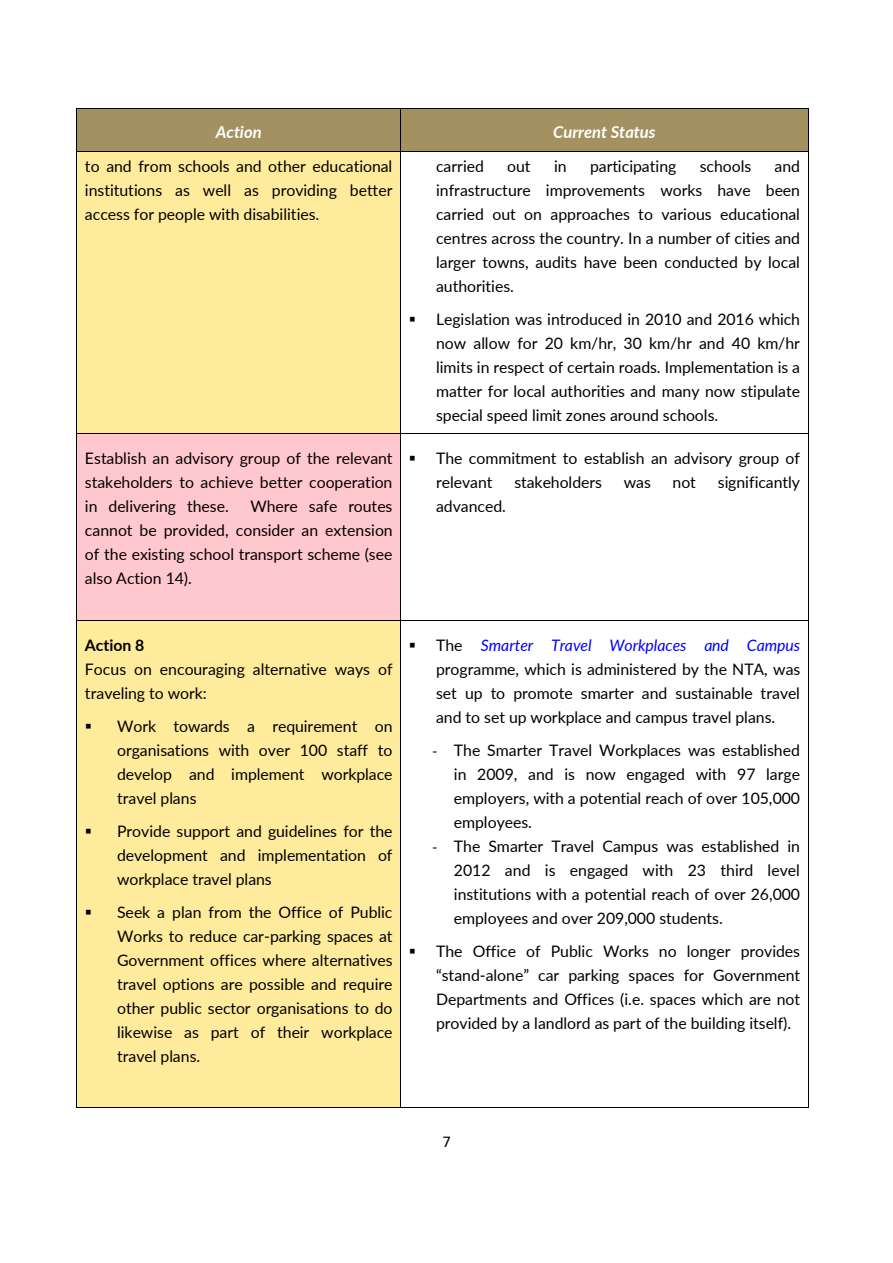
<style>
.page{position:relative;width:893px;height:1263px;background:#fff}
.page>*{position:absolute;margin:0;border:0;box-sizing:border-box;transform-origin:0 0}
.t1{font:italic 700 16.5px "Lato";color:#fff}
.t2{font:16.5px "Calibri";color:#000}
.t3{font:15.9px/24px "Lato";color:#000;text-align:justify}
.t4{font:700 15.9px "Lato";color:#000}
.s1{font-style:italic;color:#00f}
.s2{font-family:"Calibri"}
</style>
<div class="page">
<div style="left:77px;top:109px;width:323px;height:42px;background:#a39161"></div>
<div style="left:401px;top:109px;width:407px;height:42px;background:#a39161"></div>
<hr style="left:77px;top:108px;width:323px;height:1px;background:#000">
<hr style="left:401px;top:108px;width:407px;height:1px;background:#000">
<hr style="left:76px;top:109px;width:1px;height:42px;background:#000">
<hr style="left:400px;top:109px;width:1px;height:42px;background:#000">
<hr style="left:808px;top:109px;width:1px;height:42px;background:#000">
<div style="left:77px;top:152px;width:323px;height:282px;background:#ffeb9c"></div>
<hr style="left:77px;top:151px;width:323px;height:1px;background:#000">
<hr style="left:401px;top:151px;width:407px;height:1px;background:#000">
<hr style="left:76px;top:152px;width:1px;height:282px;background:#000">
<hr style="left:400px;top:152px;width:1px;height:282px;background:#000">
<hr style="left:808px;top:152px;width:1px;height:282px;background:#000">
<div style="left:77px;top:434px;width:323px;height:186px;background:#ffc7ce"></div>
<hr style="left:77px;top:434px;width:323px;height:1px;background:#000">
<hr style="left:401px;top:434px;width:407px;height:1px;background:#000">
<hr style="left:76px;top:434px;width:1px;height:186px;background:#000">
<hr style="left:400px;top:434px;width:1px;height:186px;background:#000">
<hr style="left:808px;top:434px;width:1px;height:186px;background:#000">
<div style="left:77px;top:621px;width:323px;height:486px;background:#ffeb9c"></div>
<hr style="left:77px;top:620px;width:323px;height:1px;background:#000">
<hr style="left:401px;top:620px;width:407px;height:1px;background:#000">
<hr style="left:76px;top:621px;width:1px;height:486px;background:#000">
<hr style="left:77px;top:1107px;width:323px;height:1px;background:#000">
<hr style="left:400px;top:621px;width:1px;height:486px;background:#000">
<hr style="left:401px;top:1107px;width:407px;height:1px;background:#000">
<hr style="left:808px;top:621px;width:1px;height:486px;background:#000">
<p class="t1" style="left:216px;top:122px;width:48px">Action</p>
<p class="t1" style="left:553px;top:122px;width:104px">Current Status</p>
<p class="t3" style="left:85px;top:154px;width:309px">to and from schools and other educational institutions as well as providing better access for people with disabilities.</p>
<p class="t3" style="left:436px;top:154px;width:49px">carried</p>
<p class="t3" style="left:507px;top:154px;width:25px">out</p>
<p class="t3" style="left:554px;top:154px;width:14px">in</p>
<p class="t3" style="left:590px;top:154px;width:88px">participating</p>
<p class="t3" style="left:700px;top:154px;width:53px">schools</p>
<p class="t3" style="left:436px;top:154px;width:366px;text-indent:338px">and infrastructure improvements works have been carried out on approaches to various educational centres across the country. In a number of cities and larger towns, audits have been conducted by local authorities.</p>
<p class="t3" style="left:436px;top:307px;width:366px;text-indent:-27px">▪ Legislation was introduced in 2010 and 2016 which now allow for 20 km/hr, 30 km/hr and 40 km/hr limits in respect of certain roads. Implementation is a matter for local authorities and many now stipulate special speed limit zones around schools.</p>
<p class="t3" style="left:85px;top:446px;width:309px">Establish an advisory group of the relevant stakeholders to achieve better cooperation in delivering these.</p>
<p class="t3" style="left:85px;top:494px;width:309px;text-indent:166px">Where safe routes cannot be provided, consider an extension of the existing school transport scheme (see also Action 14).</p>
<p class="t3" style="left:436px;top:446px;width:365px;text-indent:-27px">▪ The commitment to establish an advisory group of relevant</p>
<p class="t3" style="left:514px;top:470px;width:89px">stakeholders</p>
<p class="t3" style="left:624px;top:470px;width:29px">was</p>
<p class="t3" style="left:673px;top:470px;width:25px">not</p>
<p class="t3" style="left:718px;top:470px;width:84px">significantly</p>
<p class="t3" style="left:436px;top:494px;width:71px">advanced.</p>
<p class="t4" style="left:85px;top:635px;width:61px">Action 8</p>
<p class="t3" style="left:85px;top:656px;width:309px">Focus on encouraging alternative ways of traveling to work:</p>
<p class="t3" style="left:117px;top:713px;width:277px;text-indent:-32px">▪ Work towards a requirement on organisations with over 100 staff to develop and implement workplace travel plans</p>
<p class="t3" style="left:117px;top:818px;width:277px;text-indent:-32px">▪ Provide support and guidelines for the development and implementation of workplace travel plans</p>
<p class="t3" style="left:117px;top:899px;width:277px;text-indent:-32px">▪ Seek a plan from the Office of Public Works to reduce car-parking spaces at Government offices where alternatives travel options are possible and require other public sector organisations to do likewise as part of their workplace travel plans.</p>
<p class="t3" style="left:436px;top:632px;width:366px;text-indent:-27px">▪ The <span class="s1">Smarter Travel Workplaces and Campus </span>programme, which is administered by the NTA, was set up to promote smarter and sustainable travel and to set up workplace and campus travel plans.</p>
<p class="t3" style="left:454px;top:737px;width:348px;text-indent:-21px"><span class="s2">-</span> The Smarter Travel Workplaces was established in 2009, and is now engaged with 97 large employers, with a potential reach of over 105,000 employees.</p>
<p class="t3" style="left:454px;top:833px;width:348px;text-indent:-21px"><span class="s2">-</span> The Smarter Travel Campus was established in 2012 and is engaged with 23 third level institutions with a potential reach of over 26,000 employees and over 209,000 students.</p>
<p class="t3" style="left:436px;top:938px;width:366px;text-indent:-27px">▪ The Office of Public Works no longer provides “stand-alone” car parking spaces for Government Departments and Offices (i.e. spaces which are not provided by a landlord as part of the building itself).</p>
<p class="t2" style="left:442px;top:1135px;width:10px">7</p>
</div>
